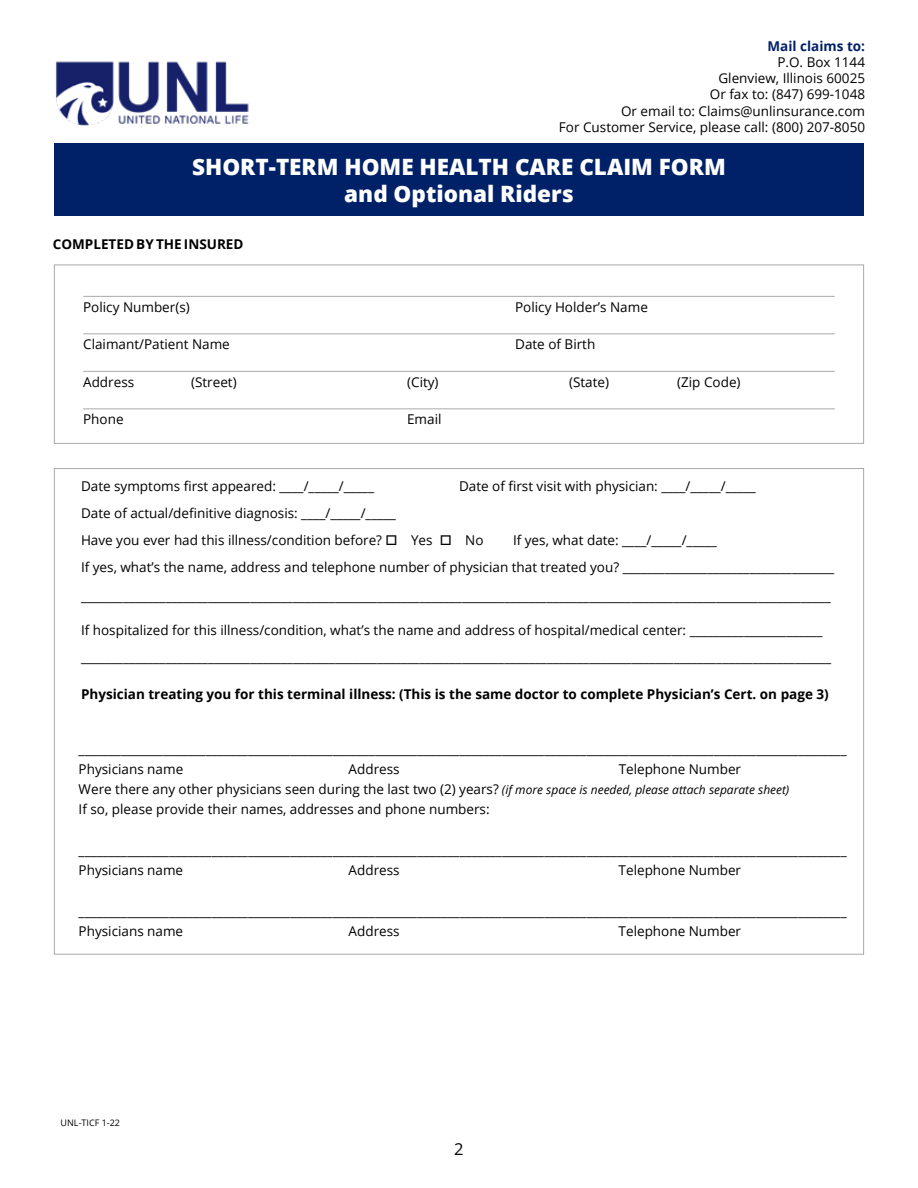
<style>
.page{position:relative;width:918px;height:1188px;background:#fff}
.page>*{position:absolute;margin:0;border:0;box-sizing:border-box;transform-origin:0 0}
.t1{font:800 22.5px/27px "Open Sans";color:#fff;text-align:center}
.t2{font:16.5px "Open Sans";color:#000}
.t3{font:13.5px/20.2px "Open Sans";color:#000}
.t4{font:700 13.5px "Open Sans";color:#000}
.t5{font:700 13.5px "Open Sans";color:#002168}
.t6{font:9px "Open Sans";color:#000}
.s1{font-style:italic;font-size:12px}
</style>
<div class="page">
<div style="left:54px;top:143px;width:810px;height:73px;background:#002168"></div>
<div style="left:54px;top:265px;width:810px;height:179px;border:1px solid #a7a9ac"></div>
<hr style="left:83px;top:296px;width:752px;height:1px;background:#a7a9ac">
<hr style="left:83px;top:333px;width:752px;height:1px;background:#a7a9ac">
<hr style="left:83px;top:371px;width:752px;height:1px;background:#a7a9ac">
<hr style="left:83px;top:408px;width:752px;height:1px;background:#a7a9ac">
<img style="left:55px;top:61px;width:194px;height:65px">
<p class="t5" style="left:768px;top:36px;width:99px">Mail claims to:</p>
<p class="t3" style="left:559px;top:54px;width:308px;line-height:16.2px;text-align:right">P.O. Box 1144<br>Glenview, Illinois 60025<br>Or fax to: (847) 699-1048<br>Or email to: Claims@unlinsurance.com<br>For Customer Service, please call: (800) 207-8050</p>
<h1 class="t1" style="left:192px;top:152px;width:535px">SHORT-TERM HOME HEALTH CARE CLAIM FORM and Optional Riders</h1>
<p class="t4" style="left:53px;top:235px;width:192px">COMPLETED BY THE INSURED</p>
<p class="t3" style="left:83px;top:296px;width:108px">Policy Number(s)</p>
<p class="t3" style="left:515px;top:296px;width:134px">Policy Holder’s Name</p>
<p class="t3" style="left:83px;top:334px;width:148px">Claimant/Patient Name</p>
<p class="t3" style="left:515px;top:334px;width:82px">Date of Birth</p>
<p class="t3" style="left:83px;top:371px;width:53px">Address</p>
<p class="t3" style="left:191px;top:371px;width:47px">(Street)</p>
<p class="t3" style="left:407px;top:371px;width:33px">(City)</p>
<p class="t3" style="left:569px;top:371px;width:42px">(State)</p>
<p class="t3" style="left:677px;top:371px;width:65px">(Zip Code)</p>
<p class="t3" style="left:83px;top:409px;width:42px">Phone</p>
<p class="t3" style="left:407px;top:409px;width:36px">Email</p>
<p class="t3" style="left:81px;top:476px;width:295px">Date symptoms first appeared: ____/_____/_____</p>
<p class="t3" style="left:459px;top:476px;width:298px">Date of first visit with physician: ____/_____/_____</p>
<p class="t3" style="left:81px;top:499px;width:404px;line-height:27px">Date of actual/definitive diagnosis: ____/_____/_____<br>Have you ever had this illness/condition before? □ Yes □ No</p>
<p class="t3" style="left:81px;top:526px;width:755px;line-height:27px;text-indent:432px">If yes, what date: ____/_____/_____<br>If yes, what’s the name, address and telephone number of physician that treated you? ___________________________________</p>
<p class="t3" style="left:81px;top:586px;width:751px">____________________________________________________________________________________________________________________________</p>
<p class="t3" style="left:81px;top:616px;width:752px;line-height:27px">If hospitalized for this illness/condition, what’s the name and address of hospital/medical center: ______________________ ____________________________________________________________________________________________________________________________</p>
<p class="t4" style="left:81px;top:684px;width:749px">Physician treating you for this terminal illness: (This is the same doctor to complete Physician’s Cert. on page 3)</p>
<p class="t3" style="left:79px;top:738px;width:770px">_______________________________________________________________________________________________________________________________<br>Physicians name</p>
<p class="t3" style="left:79px;top:759px;width:712px;text-indent:540px">Telephone Number<br>Were there any other physicians seen during the last two (2) years? <span class="s1">(if more space is needed, please attach separate sheet)<br></span>If so, please provide their names, addresses and phone numbers:</p>
<p class="t3" style="left:79px;top:840px;width:770px">_______________________________________________________________________________________________________________________________<br>Physicians name</p>
<p class="t3" style="left:349px;top:759px;width:53px">Address</p>
<p class="t3" style="left:349px;top:860px;width:53px">Address</p>
<p class="t3" style="left:619px;top:860px;width:124px">Telephone Number</p>
<p class="t3" style="left:79px;top:900px;width:770px">_______________________________________________________________________________________________________________________________<br>Physicians name</p>
<p class="t3" style="left:349px;top:921px;width:53px">Address</p>
<p class="t3" style="left:619px;top:921px;width:124px">Telephone Number</p>
<p class="t6" style="left:61px;top:1116px;width:61px">UNL-TICF 1-22</p>
<p class="t2" style="left:454px;top:1138px;width:11px">2</p>
</div>
